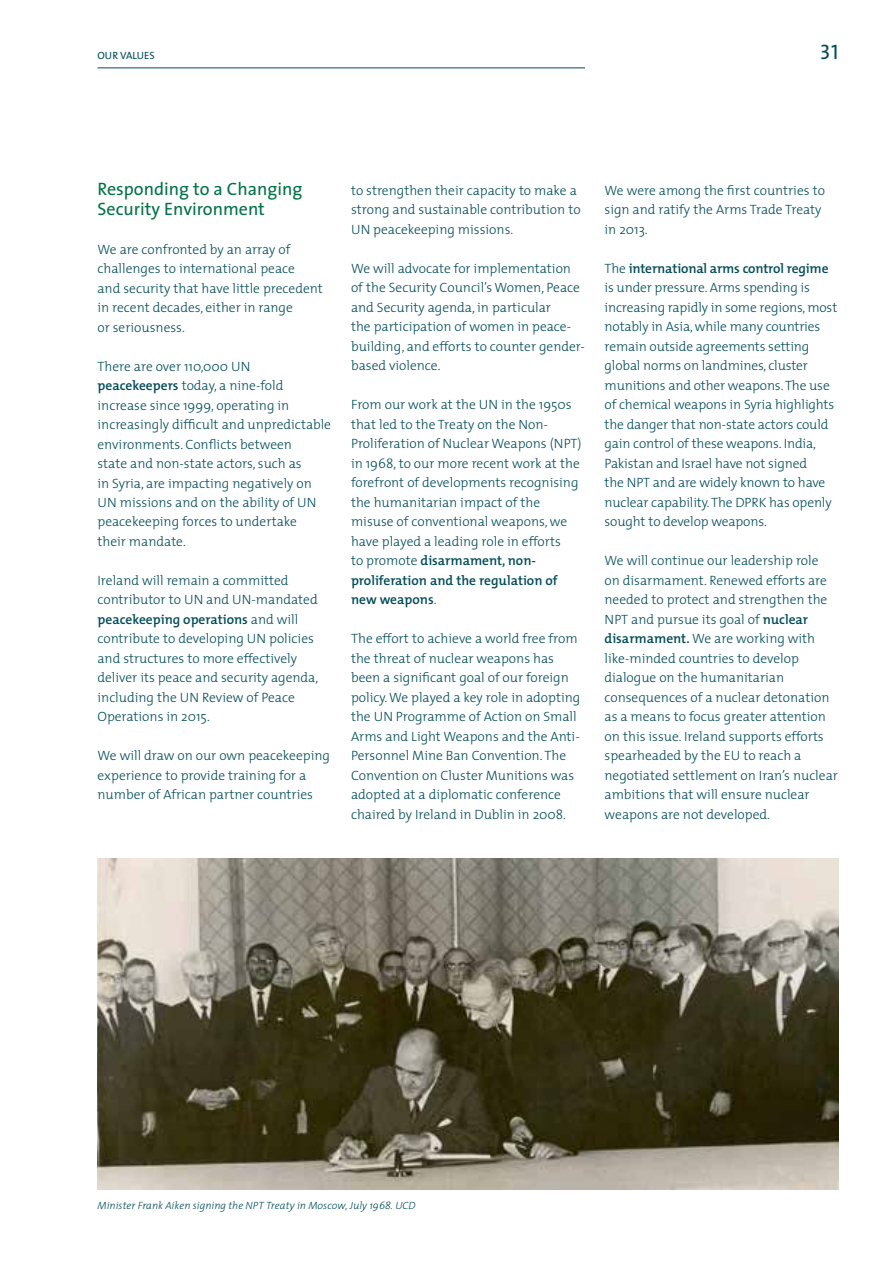
<style>
.page{position:relative;width:893px;height:1263px;background:#fff}
.page>*{position:absolute;margin:0;border:0;box-sizing:border-box;transform-origin:0 0}
.t1{font:21px "The Sans Caps";color:#004b58}
.t2{font:18px/19.5px "The Sans";color:#007147}
.t3{font:300 13.5px/19.5px "The Mix";color:#004b58}
.t4{font:italic 300 10.5px "The Mix";color:#004b58}
.t5{font:10.5px "The Sans";color:#004b58}
.s1{font-weight:600}
</style>
<div class="page">
<hr style="left:98px;top:68px;width:487px;height:1px;background:#004b58">
<img style="left:98px;top:858px;width:740px;height:332px">
<p class="t5" style="left:98px;top:46px;width:59px">OUR VALUES</p>
<h1 class="t1" style="left:820px;top:34px;width:20px">31</h1>
<h2 class="t2" style="left:98px;top:179px;width:207px">Responding to a Changing<br>Security Environment</h2>
<p class="t3" style="left:98px;top:239px;width:227px">We are confronted by an array of challenges to international peace<br>and security that have little precedent in recent decades, either in range<br>or seriousness.</p>
<p class="t3" style="left:98px;top:356px;width:235px">There are over 110,000 UN <span class="s1">peacekeepers</span> today, a nine-fold increase since 1999, operating in increasingly difficult and unpredictable environments. Conflicts between<br>state and non-state actors, such as<br>in Syria, are impacting negatively on<br>UN missions and on the ability of UN peacekeeping forces to undertake<br>their mandate.</p>
<p class="t3" style="left:98px;top:570px;width:222px">Ireland will remain a committed contributor to UN and UN-mandated <span class="s1">peacekeeping operations</span> and will contribute to developing UN policies and structures to more effectively deliver its peace and security agenda, including the UN Review of Peace Operations in 2015.</p>
<p class="t3" style="left:98px;top:746px;width:234px">We will draw on our own peacekeeping experience to provide training for a number of African partner countries</p>
<p class="t3" style="left:351px;top:180px;width:231px">to strengthen their capacity to make a strong and sustainable contribution to<br>UN peacekeeping missions.</p>
<p class="t3" style="left:351px;top:258px;width:235px">We will advocate for implementation of the Security Council’s Women, Peace and Security agenda, in particular<br>the participation of women in peace&shy;building, and efforts to counter gender&shy;based violence.</p>
<p class="t3" style="left:351px;top:395px;width:232px">From our work at the UN in the 1950s that led to the Treaty on the Non-Proliferation of Nuclear Weapons (NPT) in 1968, to our more recent work at the forefront of developments recognising the humanitarian impact of the misuse of conventional weapons, we have played a leading role in efforts<br>to promote <span class="s1">disarmament, non&shy;proliferation and the regulation of new weapons</span>.</p>
<p class="t3" style="left:351px;top:629px;width:231px">The effort to achieve a world free from the threat of nuclear weapons has been a significant goal of our foreign policy. We played a key role in adopting the UN Programme of Action on Small Arms and Light Weapons and the Anti-Personnel Mine Ban Convention. The Convention on Cluster Munitions was adopted at a diplomatic conference chaired by Ireland in Dublin in 2008.</p>
<p class="t3" style="left:605px;top:180px;width:222px">We were among the first countries to sign and ratify the Arms Trade Treaty in 2013.</p>
<p class="t3" style="left:605px;top:258px;width:234px">The <span class="s1">international arms control regime </span>is under pressure. Arms spending is increasing rapidly in some regions, most notably in Asia, while many countries remain outside agreements setting global norms on landmines, cluster munitions and other weapons. The use of chemical weapons in Syria highlights the danger that non-state actors could gain control of these weapons. India, Pakistan and Israel have not signed<br>the NPT and are widely known to have nuclear capability. The DPRK has openly sought to develop weapons.</p>
<p class="t3" style="left:605px;top:550px;width:235px">We will continue our leadership role<br>on disarmament. Renewed efforts are needed to protect and strengthen the NPT and pursue its goal of <span class="s1">nuclear disarmament.</span> We are working with like-minded countries to develop dialogue on the humanitarian consequences of a nuclear detonation as a means to focus greater attention on this issue. Ireland supports efforts spearheaded by the EU to reach a negotiated settlement on Iran’s nuclear ambitions that will ensure nuclear weapons are not developed.</p>
<p class="t4" style="left:98px;top:1197px;width:320px">Minister Frank Aiken signing the NPT Treaty in Moscow, July 1968. UCD</p>
</div>
